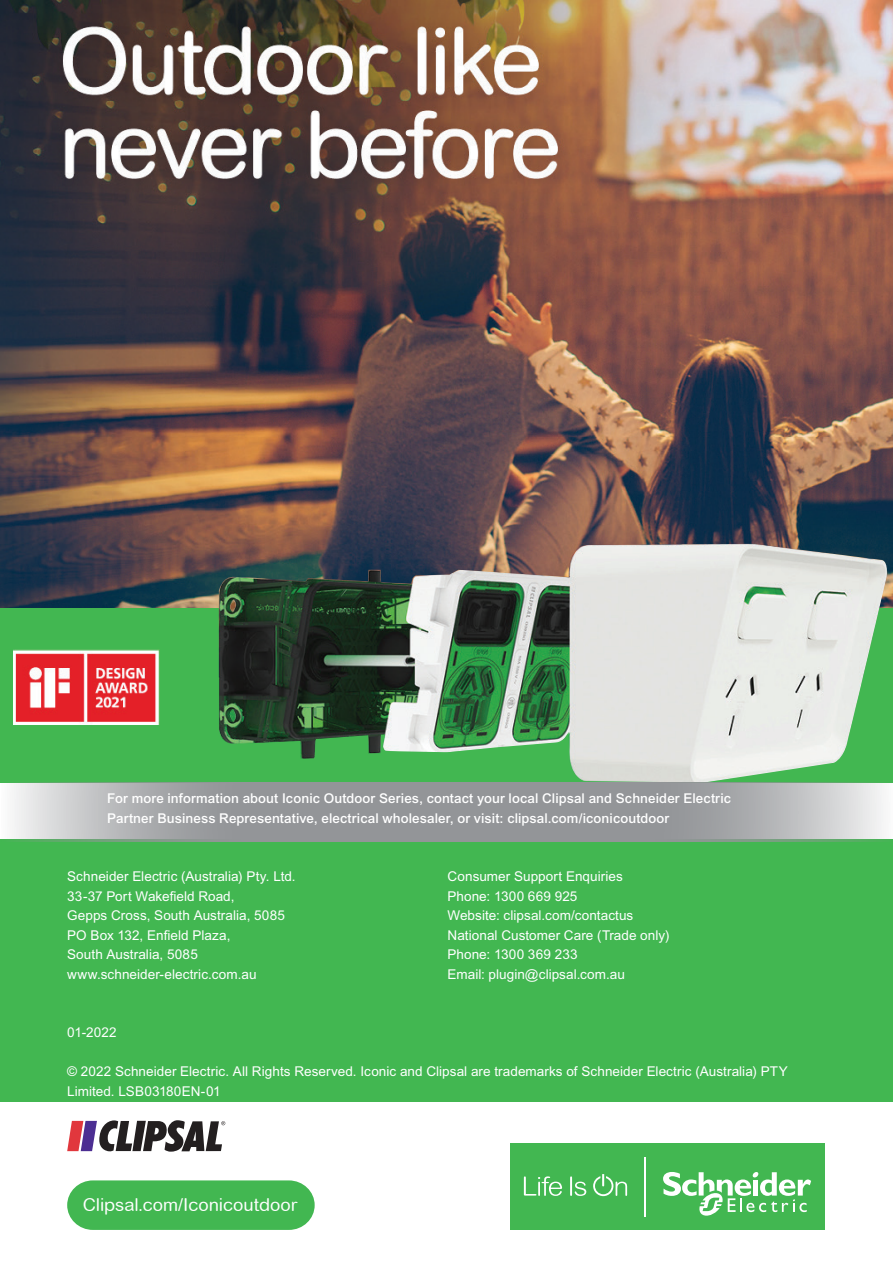
<style>
.page{position:relative;width:893px;height:1263px;background:#fff}
.page>*{position:absolute;margin:0;border:0;box-sizing:border-box;transform-origin:0 0}
.t1{font:18px "Arial Rounded MT";letter-spacing:-.005em;color:#fff}
.t2{font:13.5px/19.5px "Arial MT Pro";letter-spacing:.005em;color:#fff}
.t3{font:500 13.5px/19.5px "Arial MT Pro";letter-spacing:.01em;color:#fff}
</style>
<div class="page">
<div style="left:0;top:608px;width:893px;height:174px;background:#42b751"></div>
<img style="left:0;top:0;width:893px;height:608px">
<img style="left:219px;top:544px;width:669px;height:238px">
<img style="left:13px;top:650px;width:147px;height:75px">
<div style="left:0;top:840px;width:893px;height:262px;background:#42b751"></div>
<svg style="left:1px;top:782px;width:892px;height:60px;background:#a6a9aa"></svg>
<svg style="left:67px;top:1180px;width:248px;height:50px;background:#4cbb5a"></svg>
<svg style="left:67px;top:1120px;width:158px;height:32px"></svg>
<div style="left:510px;top:1143px;width:315px;height:87px;background:#42b751"></div>
<svg style="left:524px;top:1176px;width:38px;height:20px"></svg>
<svg style="left:570px;top:1176px;width:16px;height:20px"></svg>
<svg style="left:593px;top:1174px;width:34px;height:22px"></svg>
<svg style="left:663px;top:1172px;width:148px;height:44px"></svg>
<hr style="left:645px;top:1157px;width:1px;height:59px;background:#fff">
<p class="t3" style="left:107px;top:789px;width:625px">For more information about Iconic Outdoor Series, contact your local Clipsal and Schneider Electric<br>Partner Business Representative, electrical wholesaler, or visit: clipsal.com/iconicoutdoor</p>
<p class="t2" style="left:67px;top:867px;width:230px">Schneider Electric (Australia) Pty. Ltd.<br>33-37 Port Wakefield Road,<br>Gepps Cross, South Australia, 5085<br>PO Box 132, Enfield Plaza,<br>South Australia, 5085 www.schneider-electric.com.au</p>
<p class="t2" style="left:448px;top:867px;width:223px">Consumer Support Enquiries<br>Phone: 1300 669 925<br>Website: clipsal.com/contactus<br>National Customer Care (Trade only)<br>Phone: 1300 369 233<br>Email: plugin@clipsal.com.au</p>
<p class="t2" style="left:67px;top:1023px;width:51px">01-2022</p>
<p class="t2" style="left:67px;top:1062px;width:722px">© 2022 Schneider Electric. All Rights Reserved. Iconic and Clipsal are trademarks of Schneider Electric (Australia) PTY<br>Limited. LSB03180EN-01</p>
<h1 class="t1" style="left:83px;top:1194px;width:216px">Clipsal.com/Iconicoutdoor</h1>
</div>
